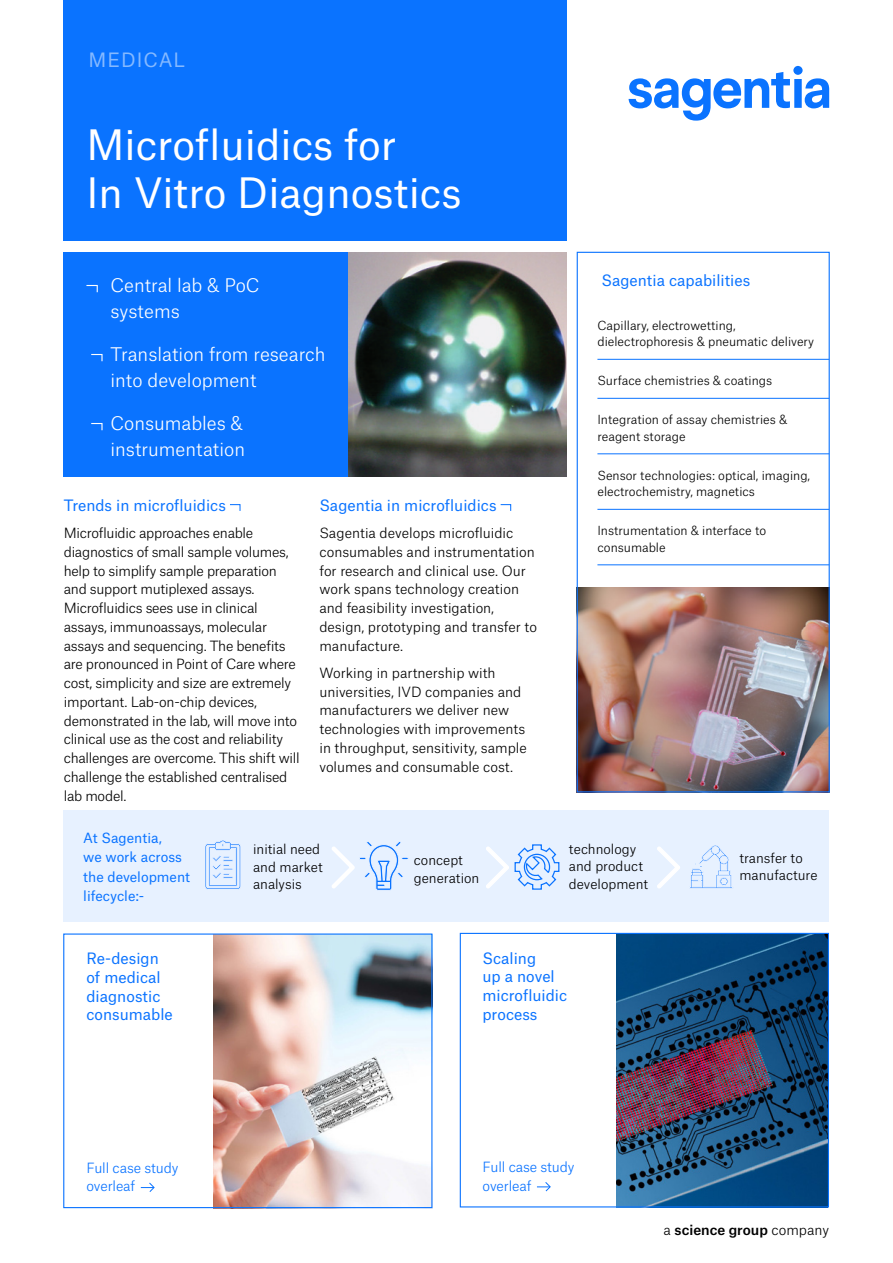
<style>
.page{position:relative;width:893px;height:1263px;background:#fff}
.page>*{position:absolute;margin:0;border:0;box-sizing:border-box;transform-origin:0 0}
.t1{font:40.05px/48.2px "Atlas Grotesk";color:#fff}
.t2{font:18.9px "Atlas Grotesk";letter-spacing:.05em;color:#85b9ff}
.t3{font:300 18px/25.5px "Atlas Grotesk";color:#fff}
.t4{font:15px/18.8px "Atlas Grotesk";color:#0a73ff}
.t5{font:300 13.5px/18.8px "Atlas Grotesk";letter-spacing:-.015em;color:#000}
.t6{font:13.5px/19.5px "Atlas Grotesk";color:#0a73ff}
.t7{font:300 13.5px/18.8px "Atlas Grotesk";letter-spacing:-.01em;color:#0a73ff}
.t8{font:500 13.5px "Atlas Grotesk";color:#000}
.t9{font:300 13.05px/17.4px "Atlas Grotesk";color:#000}
.t10{font:300 12px/16.5px "Atlas Grotesk";color:#000}
.s1{font-weight:300}
</style>
<div class="page">
<img style="left:214px;top:935px;width:216px;height:271px">
<img style="left:579px;top:588px;width:249px;height:202px">
<img style="left:617px;top:935px;width:210px;height:270px">
<div style="left:577px;top:252px;width:253px;height:540px;border:1px solid #0a73ff"></div>
<div style="left:63px;top:933px;width:369px;height:275px;border:1px solid #0a73ff"></div>
<div style="left:63px;top:810px;width:766px;height:112px;background:#e7f1ff"></div>
<svg style="left:141px;top:1182px;width:14px;height:10px"></svg>
<div style="left:64px;top:0;width:503px;height:240px;background:#0a73ff"></div>
<svg style="left:629px;top:66px;width:200px;height:55px"></svg>
<svg style="left:205px;top:840px;width:36px;height:50px"></svg>
<svg style="left:690px;top:845px;width:42px;height:44px"></svg>
<svg style="left:332px;top:842px;width:77px;height:49px"></svg>
<svg style="left:657px;top:847px;width:23px;height:41px"></svg>
<svg style="left:486px;top:844px;width:74px;height:46px"></svg>
<hr style="left:597px;top:359px;width:232px;height:1px;background:#0a73ff">
<hr style="left:597px;top:398px;width:232px;height:1px;background:#0a73ff">
<hr style="left:597px;top:454px;width:232px;height:1px;background:#0a73ff">
<hr style="left:597px;top:509px;width:232px;height:1px;background:#0a73ff">
<hr style="left:597px;top:565px;width:232px;height:1px;background:#0a73ff">
<div style="left:64px;top:252px;width:294px;height:225px;background:#0a73ff"></div>
<svg style="left:86px;top:284px;width:12px;height:9px"></svg>
<svg style="left:91px;top:354px;width:12px;height:8px"></svg>
<svg style="left:91px;top:423px;width:12px;height:8px"></svg>
<img style="left:348px;top:252px;width:219px;height:225px">
<div style="left:460px;top:933px;width:369px;height:274px;border:1px solid #0a73ff"></div>
<svg style="left:537px;top:1182px;width:14px;height:10px"></svg>
<svg style="left:230px;top:504px;width:11px;height:7px"></svg>
<svg style="left:500px;top:504px;width:12px;height:7px"></svg>
<p class="t2" style="left:89px;top:44px;width:98px">MEDICAL</p>
<p class="t1" style="left:86px;top:116px;width:377px">Microfluidics for<br>In Vitro Diagnostics</p>
<p class="t3" style="left:110px;top:271px;width:151px">Central lab &amp; PoC systems</p>
<p class="t3" style="left:110px;top:340px;width:217px">Translation from research into development</p>
<p class="t3" style="left:110px;top:409px;width:136px">Consumables &amp; instrumentation</p>
<p class="t4" style="left:64px;top:494px;width:164px">Trends in microfluidics</p>
<p class="t5" style="left:64px;top:522px;width:237px">Microfluidic approaches enable diagnostics of small sample volumes, help to simplify sample preparation and support mutiplexed assays.<br>Microfluidics sees use in clinical assays, immunoassays, molecular assays and sequencing. The benefits are pronounced in Point of Care where cost, simplicity and size are extremely important. Lab-on-chip devices, demonstrated in the lab, will move into clinical use as the cost and reliability challenges are overcome. This shift will challenge the established centralised lab model.</p>
<p class="t4" style="left:319px;top:494px;width:179px">Sagentia in microfluidics</p>
<p class="t5" style="left:319px;top:522px;width:219px">Sagentia develops microfluidic consumables and instrumentation for research and clinical use. Our work spans technology creation and feasibility investigation, design, prototyping and transfer to manufacture.</p>
<p class="t5" style="left:319px;top:662px;width:209px">Working in partnership with universities, IVD companies and manufacturers we deliver new technologies with improvements in throughput, sensitivity, sample volumes and consumable cost.</p>
<p class="t4" style="left:601px;top:269px;width:150px">Sagentia capabilities</p>
<p class="t10" style="left:597px;top:316px;width:218px">Capillary, electrowetting, dielectrophoresis &amp; pneumatic delivery</p>
<p class="t10" style="left:597px;top:371px;width:176px">Surface chemistries &amp; coatings</p>
<p class="t10" style="left:597px;top:410px;width:191px">Integration of assay chemistries &amp; reagent storage</p>
<p class="t10" style="left:597px;top:466px;width:214px">Sensor technologies: optical, imaging, electrochemistry, magnetics</p>
<p class="t10" style="left:597px;top:521px;width:170px">Instrumentation &amp; interface to consumable</p>
<p class="t6" style="left:83px;top:826px;width:108px">At Sagentia,<br>we work across the development lifecycle:-</p>
<p class="t4" style="left:86px;top:947px;width:88px">Re-design of medical diagnostic consumable</p>
<p class="t7" style="left:86px;top:1157px;width:93px">Full case study overleaf</p>
<p class="t9" style="left:253px;top:839px;width:71px">initial need and market analysis</p>
<p class="t9" style="left:569px;top:839px;width:81px">technology and product development</p>
<p class="t9" style="left:739px;top:848px;width:80px">transfer to manufacture</p>
<p class="t9" style="left:414px;top:850px;width:67px">concept generation</p>
<p class="t4" style="left:482px;top:947px;width:86px">Scaling<br>up a novel microfluidic process</p>
<p class="t7" style="left:483px;top:1156px;width:93px">Full case study overleaf</p>
<p class="t8" style="left:664px;top:1219px;width:167px"><span class="s1">a</span> science group <span class="s1">company</span></p>
</div>
